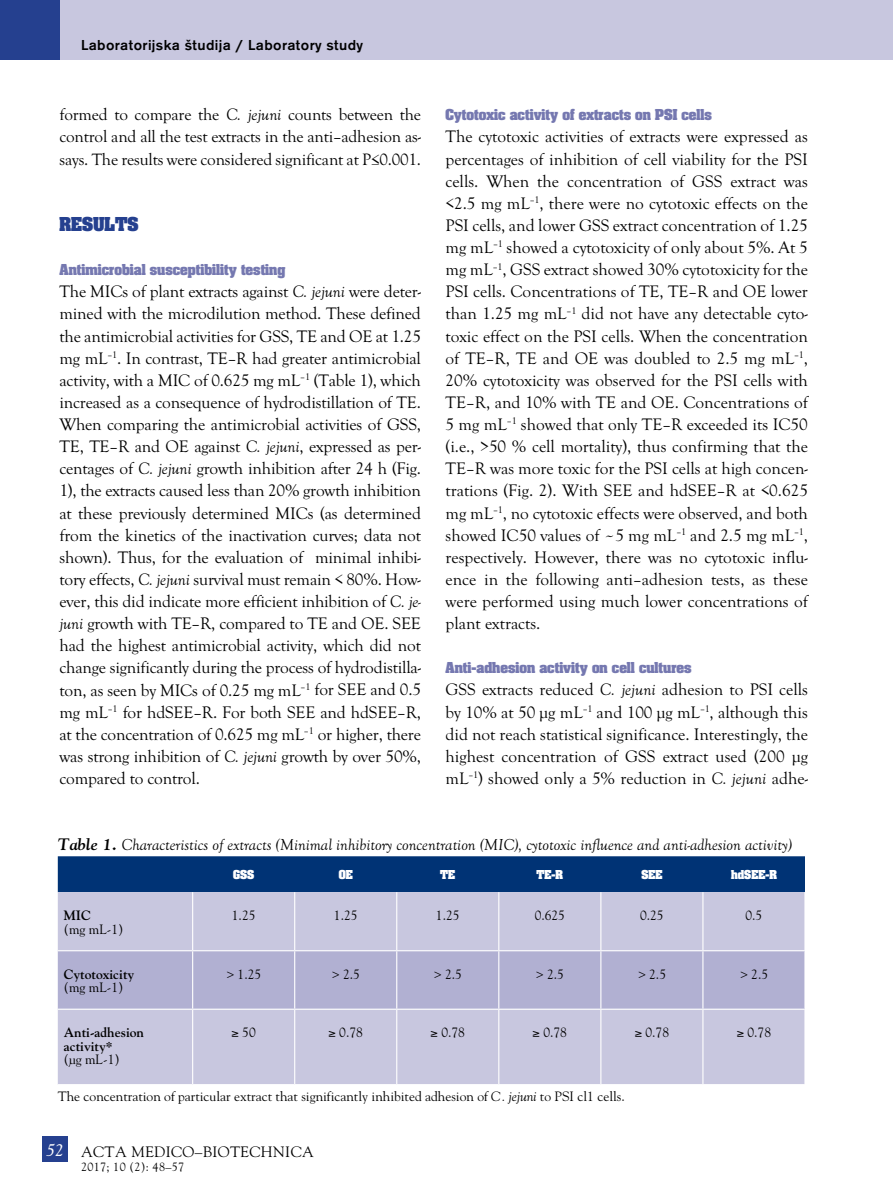
<style>
.page{position:relative;width:893px;height:1191px;background:#fff}
.page>*{position:absolute;margin:0;border:0;box-sizing:border-box;transform-origin:0 0}
.t1{font:700 21px "Aachen PCE";color:#25408f}
.t2{font:17.25px/22px "Goudy Old Sty TCE";color:#000;text-align:justify}
.t3{font:16.95px/22px "Goudy Old Sty TCE";letter-spacing:-.01em;color:#000;text-align:justify}
.t4{font:italic 16.5px "Goudy Old Sty TCE";color:#000}
.t5{font:700 16.5px "Aachen PCE";color:#7578b0}
.t6{font:500 15px "Accius TCE";letter-spacing:.025em;color:#000}
.t7{font:15px "MM Goudy";letter-spacing:.025em;color:#000}
.t8{font:13.5px "MM Goudy";color:#000}
.t9{font:700 13.5px/13.5px "MM Goudy";color:#000}
.t10{font:700 13.5px "Aachen PCE";color:#fff}
.t11{font:12px "MM Goudy";letter-spacing:.025em;color:#000}
.s1{font-style:italic;font-size:17.25px}
.s2{font-style:italic}
.s3{font-family:"MM Goudy";font-weight:700}
.s4{font-family:"Goudy Old Sty TCE";font-style:italic;font-size:18px;color:#fff}
</style>
<div class="page">
<div style="left:58px;top:856px;width:747px;height:36px;background:#003375"></div>
<div style="left:58px;top:892px;width:746px;height:192px;background:#c8c7df"></div>
<div style="left:58px;top:951px;width:746px;height:57px;background:#b1b0d2"></div>
<hr style="left:192px;top:892px;width:1px;height:58px;background:#fff">
<hr style="left:294px;top:892px;width:1px;height:58px;background:#fff">
<hr style="left:396px;top:892px;width:1px;height:58px;background:#fff">
<hr style="left:498px;top:892px;width:1px;height:58px;background:#fff">
<hr style="left:600px;top:892px;width:1px;height:58px;background:#fff">
<hr style="left:702px;top:892px;width:1px;height:58px;background:#fff">
<hr style="left:58px;top:950px;width:135px;height:1px;background:#fff">
<hr style="left:193px;top:950px;width:102px;height:1px;background:#fff">
<hr style="left:192px;top:951px;width:1px;height:57px;background:#fff">
<hr style="left:295px;top:950px;width:102px;height:1px;background:#fff">
<hr style="left:294px;top:951px;width:1px;height:57px;background:#fff">
<hr style="left:397px;top:950px;width:102px;height:1px;background:#fff">
<hr style="left:396px;top:951px;width:1px;height:57px;background:#fff">
<hr style="left:499px;top:950px;width:102px;height:1px;background:#fff">
<hr style="left:498px;top:951px;width:1px;height:57px;background:#fff">
<hr style="left:601px;top:950px;width:102px;height:1px;background:#fff">
<hr style="left:600px;top:951px;width:1px;height:57px;background:#fff">
<hr style="left:703px;top:950px;width:102px;height:1px;background:#fff">
<hr style="left:702px;top:951px;width:1px;height:57px;background:#fff">
<hr style="left:58px;top:1008px;width:135px;height:1px;background:#fff">
<hr style="left:193px;top:1008px;width:102px;height:1px;background:#fff">
<hr style="left:192px;top:1009px;width:1px;height:75px;background:#fff">
<hr style="left:295px;top:1008px;width:102px;height:1px;background:#fff">
<hr style="left:294px;top:1009px;width:1px;height:75px;background:#fff">
<hr style="left:397px;top:1008px;width:102px;height:1px;background:#fff">
<hr style="left:396px;top:1009px;width:1px;height:75px;background:#fff">
<hr style="left:499px;top:1008px;width:102px;height:1px;background:#fff">
<hr style="left:498px;top:1009px;width:1px;height:75px;background:#fff">
<hr style="left:601px;top:1008px;width:102px;height:1px;background:#fff">
<hr style="left:600px;top:1009px;width:1px;height:75px;background:#fff">
<hr style="left:703px;top:1008px;width:102px;height:1px;background:#fff">
<hr style="left:702px;top:1009px;width:1px;height:75px;background:#fff">
<div style="left:60px;top:0;width:833px;height:60px;background:#c8c7df"></div>
<div style="left:0;top:0;width:60px;height:60px;background:#25408f"></div>
<div style="left:42px;top:1135px;width:26px;height:26px;background:#25408f"></div>
<p class="t6" style="left:81px;top:36px;width:283px">Laboratorijska študija / Laboratory study</p>
<p class="t3" style="left:60px;top:104px;width:363px">formed to compare the <span class="s1">C. jejuni</span> counts between the control and all the test extracts in the anti–adhesion as&shy;says. The results were considered significant at P≤0.001.</p>
<p class="t1" style="left:60px;top:214px;width:81px">RESULTS</p>
<p class="t5" style="left:60px;top:261px;width:227px">Antimicrobial susceptibility testing</p>
<p class="t2" style="left:60px;top:281px;width:363px">The MICs of plant extracts against <span class="s2">C. jejuni</span> were deter&shy;mined with the microdilution method. These defined the antimicrobial activities for GSS, TE and OE at 1.25 mg mL<sup>–1</sup>. In contrast, TE–R had greater antimicrobial activity, with a MIC of 0.625 mg mL<sup>–1</sup> (Table 1), which increased as a consequence of hydrodistillation of TE.<br>When comparing the antimicrobial activities of GSS, TE, TE–R and OE against <span class="s2">C. jejuni</span>, expressed as per&shy;centages of <span class="s2">C. jejuni</span> growth inhibition after 24 h (Fig.<br>1), the extracts caused less than 20% growth inhibition at these previously determined MICs (as determined from the kinetics of the inactivation curves; data not shown). Thus, for the evaluation of minimal inhibi&shy;tory effects, <span class="s2">C. jejuni</span> survival must remain &lt; 80%. How&shy;ever, this did indicate more efficient inhibition of <span class="s2">C. je&shy;juni</span> growth with TE–R, compared to TE and OE. SEE had the highest antimicrobial activity, which did not change significantly during the process of hydrodistilla&shy;ton, as seen by MICs of 0.25 mg mL<sup>–1</sup> for SEE and 0.5 mg mL<sup>–1</sup> for hdSEE–R. For both SEE and hdSEE–R, at the concentration of 0.625 mg mL<sup>–1</sup> or higher, there was strong inhibition of <span class="s2">C. jejuni</span> growth by over 50%, compared to control.</p>
<p class="t5" style="left:446px;top:107px;width:268px">Cytotoxic activity of extracts on PSI cells</p>
<p class="t2" style="left:445px;top:126px;width:364px">The cytotoxic activities of extracts were expressed as percentages of inhibition of cell viability for the PSI cells. When the concentration of GSS extract was &lt;2.5 mg mL<sup>–1</sup>, there were no cytotoxic effects on the PSI cells, and lower GSS extract concentration of 1.25 mg mL<sup>–1</sup> showed a cytotoxicity of only about 5%. At 5 mg mL<sup>–1</sup>, GSS extract showed 30% cytotoxicity for the PSI cells. Concentrations of TE, TE–R and OE lower than 1.25 mg mL<sup>–1</sup> did not have any detectable cyto&shy;toxic effect on the PSI cells. When the concentration of TE–R, TE and OE was doubled to 2.5 mg mL<sup>–1</sup>, 20% cytotoxicity was observed for the PSI cells with TE–R, and 10% with TE and OE. Concentrations of 5 mg mL<sup>–1</sup> showed that only TE–R exceeded its IC50 (i.e., &gt;50 % cell mortality), thus confirming that the TE–R was more toxic for the PSI cells at high concen&shy;trations (Fig. 2). With SEE and hdSEE–R at &lt;0.625 mg mL<sup>–1</sup>, no cytotoxic effects were observed, and both showed IC50 values of ~5 mg mL<sup>–1</sup> and 2.5 mg mL<sup>–1</sup>, respectively. However, there was no cytotoxic influ&shy;ence in the following anti–adhesion tests, as these were performed using much lower concentrations of plant extracts.</p>
<p class="t5" style="left:446px;top:659px;width:248px">Anti-adhesion activity on cell cultures</p>
<p class="t2" style="left:445px;top:679px;width:364px">GSS extracts reduced <span class="s2">C. jejuni</span> adhesion to PSI cells by 10% at 50 μg mL<sup>–1</sup> and 100 μg mL<sup>–1</sup>, although this did not reach statistical significance. Interestingly, the highest concentration of GSS extract used (200 μg mL<sup>–1</sup>) showed only a 5% reduction in <span class="s2">C. jejuni</span> adhe-</p>
<p class="t4" style="left:58px;top:836px;width:736px"><span class="s3">Table 1.</span> Characteristics of extracts (Minimal inhibitory concentration (MIC), cytotoxic influence and anti-adhesion activity)</p>
<p class="t10" style="left:233px;top:868px;width:23px">GSS</p>
<p class="t10" style="left:339px;top:868px;width:16px">OE</p>
<p class="t10" style="left:440px;top:868px;width:17px">TE</p>
<p class="t10" style="left:537px;top:868px;width:28px">TE-R</p>
<p class="t10" style="left:641px;top:868px;width:23px">SEE</p>
<p class="t10" style="left:731px;top:868px;width:47px">hdSEE-R</p>
<p class="t9" style="left:64px;top:908px;width:28px">MIC</p>
<p class="t8" style="left:64px;top:920px;width:61px">(mg mL-1)</p>
<p class="t8" style="left:232px;top:907px;width:25px">1.25</p>
<p class="t8" style="left:334px;top:907px;width:25px">1.25</p>
<p class="t8" style="left:436px;top:907px;width:25px">1.25</p>
<p class="t8" style="left:535px;top:907px;width:32px">0.625</p>
<p class="t8" style="left:640px;top:907px;width:25px">0.25</p>
<p class="t8" style="left:745px;top:907px;width:18px">0.5</p>
<p class="t9" style="left:64px;top:967px;width:72px">Cytotoxicity</p>
<p class="t8" style="left:64px;top:979px;width:61px">(mg mL-1)</p>
<p class="t9" style="left:64px;top:1025px;width:82px">Anti-adhesion activity*</p>
<p class="t8" style="left:64px;top:1051px;width:57px">(µg mL-1)</p>
<p class="t8" style="left:226px;top:965px;width:37px">&gt; 1.25</p>
<p class="t8" style="left:331px;top:965px;width:30px">&gt; 2.5</p>
<p class="t8" style="left:434px;top:965px;width:30px">&gt; 2.5</p>
<p class="t8" style="left:536px;top:965px;width:30px">&gt; 2.5</p>
<p class="t8" style="left:638px;top:965px;width:30px">&gt; 2.5</p>
<p class="t8" style="left:740px;top:965px;width:30px">&gt; 2.5</p>
<p class="t8" style="left:232px;top:1024px;width:26px">≥ 50</p>
<p class="t8" style="left:328px;top:1024px;width:36px">≥ 0.78</p>
<p class="t8" style="left:431px;top:1024px;width:36px">≥ 0.78</p>
<p class="t8" style="left:533px;top:1024px;width:36px">≥ 0.78</p>
<p class="t8" style="left:635px;top:1024px;width:36px">≥ 0.78</p>
<p class="t8" style="left:737px;top:1024px;width:36px">≥ 0.78</p>
<p class="t8" style="left:58px;top:1088px;width:568px">The concentration of particular extract that significantly inhibited adhesion of <span class="s2">C. jejuni</span> to PSI cl1 cells.</p>
<p class="t7" style="left:46px;top:1142px;width:269px"><span class="s4">52</span> ACTA MEDICO–BIOTECHNICA</p>
<p class="t11" style="left:81px;top:1159px;width:105px">2017; 10 (2): 48–57</p>
</div>
